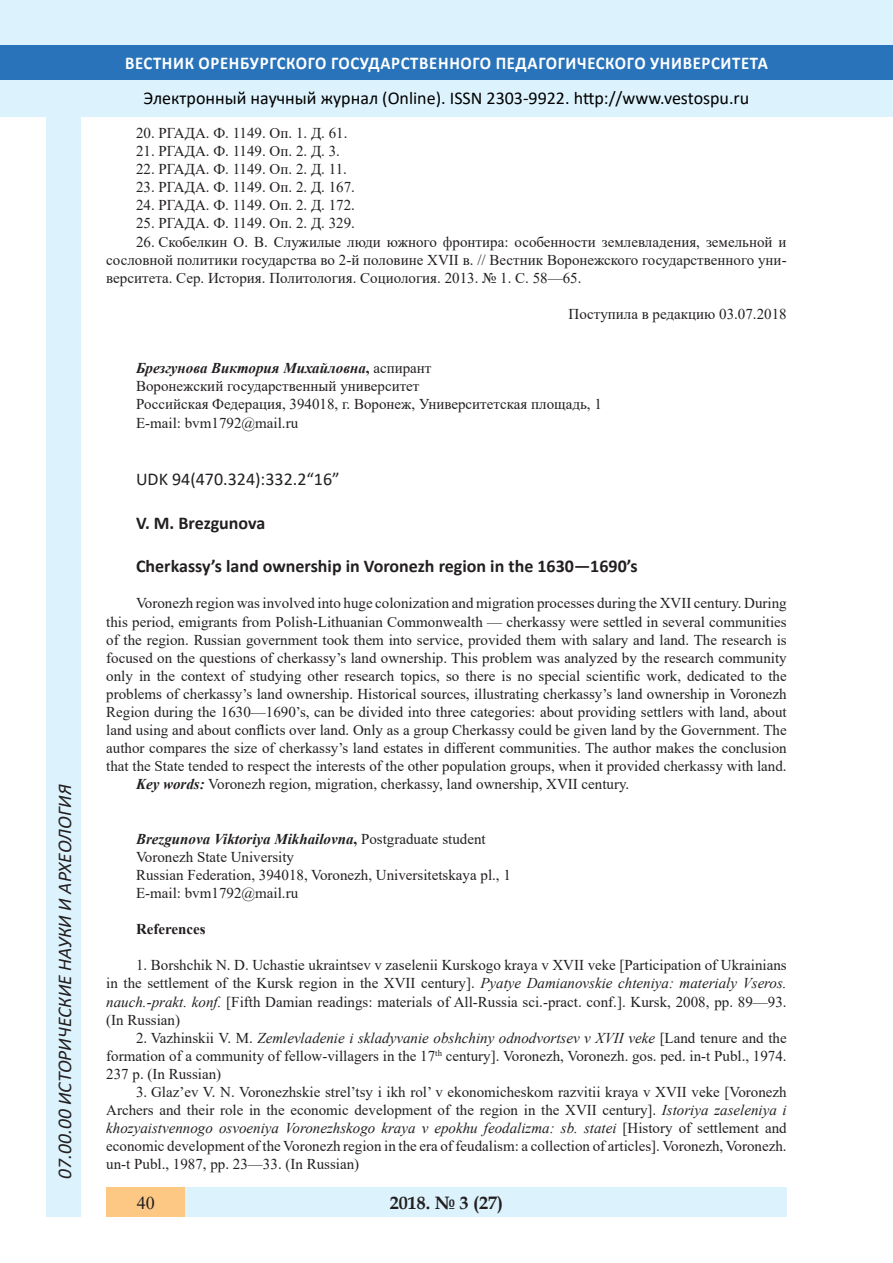
<style>
.page{position:relative;width:893px;height:1263px;background:#fff}
.page>*{position:absolute;margin:0;border:0;box-sizing:border-box;transform-origin:0 0}
.t1{font:italic 19.5px "Calibri";color:#231f20}
.t2{font:18px "Calibri";color:#000}
.Заголовок_2{font:700 18px "Calibri";color:#231f20}
.t3{font:700 18px "Calibri";letter-spacing:.04em;color:#fff;scale:.93 1}
.Заголовок_2-2{font:18px "Calibri";color:#231f20}
.t4{font:700 18px "Book Antiqua";color:#231f20}
.t5{font:18px "Times New Roman";color:#231f20}
.литература{font:15px/18.1px "Times New Roman";color:#231f20;text-align:justify}
.литература-2{font:italic 700 15px "Times New Roman";color:#231f20}
.литература-3{font:700 15px "Times New Roman";color:#231f20}
.s1{font-style:normal}
.s2{font-weight:400;font-style:normal}
.s3{font-weight:700;font-style:italic}
.s4{font-style:italic}
</style>
<div class="page">
<div style="left:0;top:0;width:893px;height:116px;background:#dcf2fc"></div>
<div style="left:0;top:45px;width:893px;height:34px;background:#2873ba"></div>
<div style="left:106px;top:1188px;width:681px;height:29px;background:#dcf2fc"></div>
<div style="left:106px;top:1188px;width:79px;height:29px;background:#fdc784"></div>
<div style="left:47px;top:116px;width:34px;height:1101px;background:#dcf2fc"></div>
<h1 class="t1" style="left:51px;top:1179px;width:395px;rotate:-90deg">07.00.00 ИСТОРИЧЕСКИЕ НАУКИ И АРХЕОЛОГИЯ</h1>
<h1 class="t1" style="left:51px;top:1105px;width:206px;rotate:-90deg">БИОЛОГИЧЕСКИЕ НАУКИ</h1>
<h1 class="t1" style="left:51px;top:1169px;width:11px;rotate:-90deg">3</h1>
<p class="t3" style="left:125px;top:50px;width:693px">ВЕСТНИК ОРЕНБУРГСКОГО ГОСУДАРСТВЕННОГО ПЕДАГОГИЧЕСКОГО УНИВЕРСИТЕТА</p>
<p class="t2" style="left:144px;top:85px;width:607px">Электронный научный журнал (Online). ISSN 2303-9922. http://www.vestospu.ru</p>
<p class="t2" style="left:583px;top:85px;width:13px">t</p>
<p class="t2" style="left:583px;top:85px;width:13px">t</p>
<p class="литература" style="left:136px;top:123px;width:213px">20. РГАДА. Ф. 1149. Оп. 1. Д. 61.</p>
<p class="литература" style="left:136px;top:141px;width:205px">21. РГАДА. Ф. 1149. Оп. 2. Д. 3.</p>
<p class="литература" style="left:136px;top:160px;width:212px">22. РГАДА. Ф. 1149. Оп. 2. Д. 11.</p>
<p class="литература" style="left:136px;top:178px;width:220px">23. РГАДА. Ф. 1149. Оп. 2. Д. 167.</p>
<p class="литература" style="left:136px;top:196px;width:220px">24. РГАДА. Ф. 1149. Оп. 2. Д. 172.</p>
<p class="литература" style="left:136px;top:214px;width:220px">25. РГАДА. Ф. 1149. Оп. 2. Д. 329.</p>
<p class="литература" style="left:106px;top:232px;width:682px;text-indent:30px">26. Скобелкин О. В. Служилые люди южного фронтира: особенности землевладения, земельной и сословной политики государства во 2-й половине XVII в. // Вестник Воронежского государственного уни&shy;верситета. Сер. История. Политология. Социология. 2013. № 1. С. 58—65.</p>
<p class="литература" style="left:569px;top:304px;width:220px">Поступила в редакцию 03.07.2018</p>
<p class="литература-2" style="left:136px;top:358px;width:297px">Брезгунова Виктория Михайловна<span class="s1">,</span> <span class="s2">аспирант</span></p>
<p class="литература" style="left:136px;top:377px;width:285px">Воронежский государственный университет</p>
<p class="литература" style="left:136px;top:395px;width:467px">Российская Федерация, 394018, г. Воронеж, Университетская площадь, 1</p>
<p class="литература" style="left:136px;top:413px;width:164px">E-mail: bvm1792@mail.ru</p>
<p class="Заголовок_2-2" style="left:136px;top:467px;width:205px">UDK 94(470.324):332.2“16”</p>
<p class="Заголовок_2" style="left:136px;top:510px;width:131px">V. M. Brezgunova</p>
<p class="Заголовок_2" style="left:136px;top:553px;width:503px">Cherkassy’s land ownership in Voronezh region in the 1630—1690’s</p>
<p class="литература" style="left:106px;top:594px;width:682px;text-indent:30px">Voronezh region was involved into huge colonization and migration processes during the XVII century. During this period, emigrants from Polish-Lithuanian Commonwealth — cherkassy were settled in several communities of the region. Russian government took them into service, provided them with salary and land. The research is focused on the questions of cherkassy’s land ownership. This problem was analyzed by the research community only in the context of studying other research topics, so there is no special scientific work, dedicated to the problems of cherkassy’s land ownership. Historical sources, illustrating cherkassy’s land ownership in Voronezh Region during the 1630—1690’s, can be divided into three categories: about providing settlers with land, about land using and about conflicts over land. Only as a group Cherkassy could be given land by the Government. The author compares the size of cherkassy’s land estates in different communities. The author makes the conclusion that the State tended to respect the interests of the other population groups, when it provided cherkassy with land.</p>
<p class="литература" style="left:136px;top:775px;width:495px"><span class="s3">Key words:</span> Voronezh region, migration, cherkassy, land ownership, XVII century.</p>
<p class="литература-2" style="left:136px;top:828px;width:351px">Brezgunova Viktoriya Mikhailovna<span class="s1">,</span> <span class="s2">Postgraduate student</span></p>
<p class="литература" style="left:136px;top:847px;width:160px">Voronezh State University</p>
<p class="литература" style="left:136px;top:865px;width:376px">Russian Federation, 394018, Voronezh, Universitetskaya pl., 1</p>
<p class="литература" style="left:136px;top:883px;width:164px">E-mail: bvm1792@mail.ru</p>
<p class="литература-3" style="left:136px;top:918px;width:71px">References</p>
<p class="литература" style="left:106px;top:956px;width:682px;text-indent:30px">1. Borshchik N. D. Uchastie ukraintsev v zaselenii Kurskogo kraya v XVII veke [Participation of Ukrainians in the settlement of the Kursk region in the XVII century]. <span class="s4">Pyatye Damianovskie chteniya: materialy Vseros. nauch.-prakt. konf.</span> [Fifth Damian readings: materials of All-Russia sci.-pract. conf.]. Kursk, 2008, pp. 89—93. (In Russian)</p>
<p class="литература" style="left:106px;top:1028px;width:682px;text-indent:30px">2. Vazhinskii V. M. <span class="s4">Zemlevladenie i skladyvanie obshchiny odnodvortsev v XVII veke</span> [Land tenure and the formation of a community of fellow-villagers in the 17<sup>th</sup> century]. Voronezh, Voronezh. gos. ped. in-t Publ., 1974.<br>237 p. (In Russian)</p>
<p class="литература" style="left:106px;top:1082px;width:682px;text-indent:30px">3. Glaz’ev V. N. Voronezhskie strel’tsy i ikh rol’ v ekonomicheskom razvitii kraya v XVII veke [Voronezh Archers and their role in the economic development of the region in the XVII century]. <span class="s4">Istoriya zaseleniya i khozyaistvennogo osvoeniya Voronezhskogo kraya v epokhu feodalizma: sb. statei</span> [History of settlement and economic development of the Voronezh region in the era of feudalism: a collection of articles]. Voronezh, Voronezh. un-t Publ., 1987, pp. 23—33. (In Russian)</p>
<p class="t4" style="left:390px;top:1190px;width:115px">2018. № 3 (27)</p>
<p class="t5" style="left:137px;top:1190px;width:19px">40</p>
<p class="t4" style="left:460px;top:1190px;width:39px">2 6</p>
<p class="t4" style="left:460px;top:1190px;width:39px">1 5</p>
</div>
